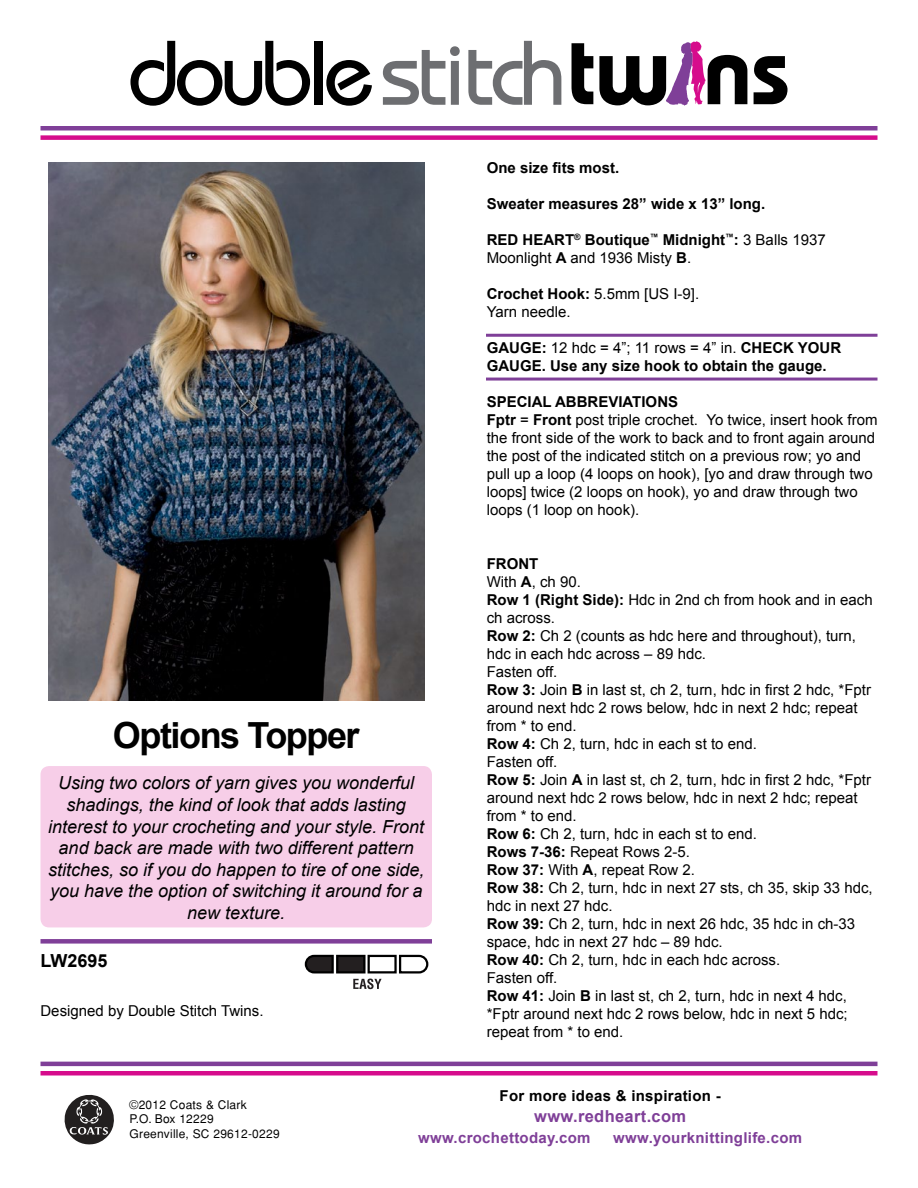
<style>
.page{position:relative;width:918px;height:1188px;background:#fff}
.page>*{position:absolute;margin:0;border:0;box-sizing:border-box;transform-origin:0 0}
.t1{font:700 36px "Arial";letter-spacing:-.04em;color:#000}
.t2{font:italic 18px/21.6px "Arial";color:#000;text-align:center}
.t3{font:700 18px "Arial";color:#000}
.t4{font:700 16.5px "Arial";letter-spacing:.02em;color:#7f3f98}
.t5{font:15px/18px "Arial";color:#000}
.t6{font:700 15px/18px "Arial";color:#000}
.t7{font:700 15px "Arial";letter-spacing:.02em;color:#7f3f98}
.t8{font:700 15px "Arial";letter-spacing:.02em;color:#000}
.t9{font:12px/14.4px "Helvetica";letter-spacing:.02em;color:#000}
.s1{font-weight:700}
.s2{font-weight:400}
</style>
<div class="page">
<svg style="left:64px;top:1094px;width:50px;height:51px"></svg>
<hr style="left:40px;top:126px;width:838px;height:4px;background:#7f3f98">
<div style="left:40px;top:135px;width:838px;height:5px;background:#d60c8c"></div>
<hr style="left:40px;top:1062px;width:838px;height:4px;background:#7f3f98">
<div style="left:40px;top:1071px;width:838px;height:5px;background:#d60c8c"></div>
<svg style="left:130px;top:41px;width:180px;height:65px"></svg>
<div style="left:314px;top:41px;width:8px;height:64px;background:#000"></div>
<svg style="left:326px;top:60px;width:46px;height:46px"></svg>
<svg style="left:383px;top:46px;width:77px;height:59px"></svg>
<svg style="left:468px;top:41px;width:93px;height:64px"></svg>
<svg style="left:572px;top:43px;width:21px;height:61px"></svg>
<svg style="left:754px;top:56px;width:34px;height:48px"></svg>
<svg style="left:599px;top:41px;width:148px;height:65px"></svg>
<img style="left:48px;top:162px;width:376px;height:538px">
<div style="left:40px;top:939px;width:392px;height:5px;background:#7f3f98"></div>
<svg style="left:305px;top:954px;width:123px;height:35px"></svg>
<hr style="left:486px;top:334px;width:392px;height:3px;background:#7f3f98">
<hr style="left:486px;top:378px;width:392px;height:3px;background:#7f3f98">
<div style="left:40px;top:766px;width:392px;height:161px;background:#f7cee8;border-radius:9px"></div>
<h1 class="t1" style="left:113px;top:712px;width:248px">Options Topper</h1>
<p class="t2" style="left:48px;top:773px;width:378px">Using two colors of yarn gives you wonderful shadings, the kind of look that adds lasting interest to your crocheting and your style. Front and back are made with two different pattern stitches, so if you do happen to tire of one side, you have the option of switching it around for a new texture.</p>
<p class="t3" style="left:40px;top:948px;width:69px">LW2695</p>
<p class="t5" style="left:40px;top:1002px;width:225px">Designed by Double Stitch Twins.</p>
<p class="t6" style="left:487px;top:159px;width:134px">One size fits most.</p>
<p class="t6" style="left:487px;top:195px;width:280px">Sweater measures 28” wide x 13” long.</p>
<p class="t5" style="left:487px;top:231px;width:340px"><span class="s1">RED HEART</span><sup>®</sup> <span class="s1">Boutique</span><sup>™</sup> <span class="s1">Midnight</span><sup>™</sup><span class="s1">:</span> 3 Balls 1937<br>Moonlight <span class="s1">A</span> and 1936 Misty <span class="s1">B</span>.</p>
<p class="t5" style="left:487px;top:285px;width:214px"><span class="s1">Crochet Hook:</span> 5.5mm [US I-9].<br>Yarn needle.</p>
<p class="t6" style="left:487px;top:339px;width:356px">GAUGE: <span class="s2">12 hdc = 4”; 11 rows = 4” in.</span> CHECK YOUR<br>GAUGE. Use any size hook to obtain the gauge.</p>
<p class="t5" style="left:487px;top:393px;width:392px"><span class="s1">SPECIAL ABBREVIATIONS<br>Fptr</span> = <span class="s1">Front</span> post triple crochet. Yo twice, insert hook from the front side of the work to back and to front again around the post of the indicated stitch on a previous row; yo and pull up a loop (4 loops on hook), [yo and draw through two loops] twice (2 loops on hook), yo and draw through two loops (1 loop on hook).</p>
<p class="t5" style="left:487px;top:555px;width:388px"><span class="s1">FRONT<br></span>With <span class="s1">A</span>, ch 90.<br><span class="s1">Row 1 (Right Side):</span> Hdc in 2nd ch from hook and in each ch across.<br><span class="s1">Row 2:</span> Ch 2 (counts as hdc here and throughout), turn, hdc in each hdc across – 89 hdc.<br>Fasten off.<br><span class="s1">Row 3:</span> Join <span class="s1">B</span> in last st, ch 2, turn, hdc in first 2 hdc, *Fptr around next hdc 2 rows below, hdc in next 2 hdc; repeat from * to end.<br><span class="s1">Row 4:</span> Ch 2, turn, hdc in each st to end.<br>Fasten off.<br><span class="s1">Row 5:</span> Join <span class="s1">A</span> in last st, ch 2, turn, hdc in first 2 hdc, *Fptr around next hdc 2 rows below, hdc in next 2 hdc; repeat from * to end.<br><span class="s1">Row 6:</span> Ch 2, turn, hdc in each st to end.<br><span class="s1">Rows 7-36:</span> Repeat Rows 2-5.<br><span class="s1">Row 37:</span> With <span class="s1">A</span>, repeat Row 2.<br><span class="s1">Row 38:</span> Ch 2, turn, hdc in next 27 sts, ch 35, skip 33 hdc, hdc in next 27 hdc.<br><span class="s1">Row 39:</span> Ch 2, turn, hdc in next 26 hdc, 35 hdc in ch-33 space, hdc in next 27 hdc – 89 hdc.<br><span class="s1">Row 40:</span> Ch 2, turn, hdc in each hdc across.<br>Fasten off.<br><span class="s1">Row 41:</span> Join <span class="s1">B</span> in last st, ch 2, turn, hdc in next 4 hdc, *Fptr around next hdc 2 rows below, hdc in next 5 hdc; repeat from * to end.</p>
<p class="t9" style="left:130px;top:1097px;width:152px">©2012 Coats &amp; Clark<br>P.O. Box 12229<br>Greenville, SC 29612-0229</p>
<p class="t8" style="left:500px;top:1086px;width:223px">For more ideas &amp; inspiration -</p>
<p class="t4" style="left:534px;top:1106px;width:153px">www.redheart.com</p>
<p class="t7" style="left:418px;top:1128px;width:174px">www.crochettoday.com</p>
<p class="t7" style="left:613px;top:1128px;width:190px">www.yourknittinglife.com</p>
</div>
